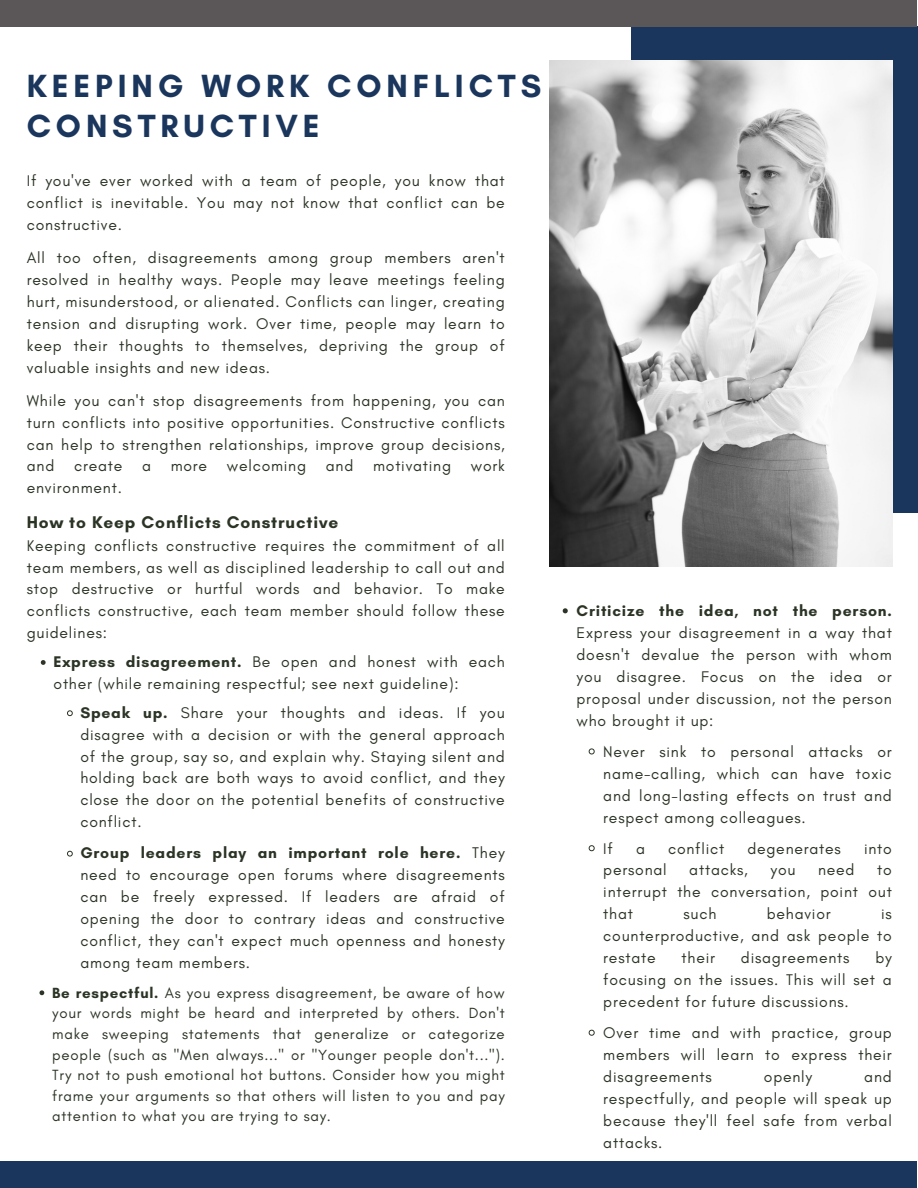
<style>
.page{position:relative;width:918px;height:1188px;background:#fff}
.page>*{position:absolute;margin:0;border:0;box-sizing:border-box;transform-origin:0 0}
.t1{font:700 32.7px/40.5px "Glacial Indifference";letter-spacing:.15em;color:#1b365d}
.t2{font:700 17.25px "Glacial Indifference";letter-spacing:.05em;color:#2b3425}
.t3{font:15.75px/21.9px "Glacial Indifference";letter-spacing:.05em;color:#2b3425;text-align:justify}
.t4{font:15px/20.5px "Glacial Indifference";letter-spacing:.05em;color:#2b3425;text-align:justify}
.s1{font-weight:700}
</style>
<div class="page">
<div style="left:631px;top:26px;width:287px;height:486px;background:#1b365d"></div>
<div style="left:0;top:0;width:917px;height:27px;background:#5b5758"></div>
<div style="left:0;top:1162px;width:916px;height:26px;background:#1b365d"></div>
<img style="left:550px;top:61px;width:343px;height:505px">
<svg style="left:563px;top:608px;width:5px;height:5px"></svg>
<svg style="left:588px;top:748px;width:7px;height:7px"></svg>
<svg style="left:588px;top:845px;width:7px;height:6px"></svg>
<svg style="left:588px;top:1030px;width:7px;height:6px"></svg>
<svg style="left:41px;top:660px;width:5px;height:5px"></svg>
<svg style="left:67px;top:710px;width:6px;height:6px"></svg>
<svg style="left:67px;top:851px;width:6px;height:6px"></svg>
<svg style="left:39px;top:990px;width:5px;height:5px"></svg>
<p class="t1" style="left:27px;top:65px;width:516px">KEEPING WORK CONFLICTS<br>CONSTRUCTIVE</p>
<p class="t3" style="left:27px;top:170px;width:479px">If you've ever worked with a team of people, you know that conflict is inevitable. You may not know that conflict can be constructive.</p>
<p class="t3" style="left:27px;top:247px;width:480px">All too often, disagreements among group members aren't resolved in healthy ways. People may leave meetings feeling hurt, misunderstood, or alienated. Conflicts can linger, creating tension and disrupting work. Over time, people may learn to keep their thoughts to themselves, depriving the group of valuable insights and new ideas.</p>
<p class="t3" style="left:27px;top:389px;width:479px">While you can't stop disagreements from happening, you can turn conflicts into positive opportunities. Constructive conflicts can help to strengthen relationships, improve group decisions, and create a more welcoming and motivating work environment.</p>
<p class="t2" style="left:27px;top:512px;width:313px">How to Keep Conflicts Constructive</p>
<p class="t3" style="left:27px;top:534px;width:479px">Keeping conflicts constructive requires the commitment of all team members, as well as disciplined leadership to call out and stop destructive or hurtful words and behavior. To make conflicts constructive, each team member should follow these guidelines:</p>
<p class="t3" style="left:54px;top:651px;width:453px"><span class="s1">Express disagreement.</span> Be open and honest with each other (while remaining respectful; see next guideline):</p>
<p class="t3" style="left:80px;top:701px;width:426px"><span class="s1">Speak up.</span> Share your thoughts and ideas. If you disagree with a decision or with the general approach of the group, say so, and explain why. Staying silent and holding back are both ways to avoid conflict, and they close the door on the potential benefits of constructive conflict.</p>
<p class="t3" style="left:80px;top:842px;width:426px"><span class="s1">Group leaders play an important role here.</span> They need to encourage open forums where disagreements can be freely expressed. If leaders are afraid of opening the door to contrary ideas and constructive conflict, they can't expect much openness and honesty among team members.</p>
<p class="t4" style="left:52px;top:982px;width:454px"><span class="s1">Be respectful.</span> As you express disagreement, be aware of how your words might be heard and interpreted by others. Don't make sweeping statements that generalize or categorize people (such as "Men always..." or "Younger people don't...").<br>Try not to push emotional hot buttons. Consider how you might frame your arguments so that others will listen to you and pay attention to what you are trying to say.</p>
<p class="t3" style="left:577px;top:600px;width:317px"><span class="s1">Criticize the idea, not the person.<br></span>Express your disagreement in a way that doesn't devalue the person with whom you disagree. Focus on the idea or proposal under discussion, not the person who brought it up:</p>
<p class="t3" style="left:603px;top:740px;width:290px">Never sink to personal attacks or name-calling, which can have toxic and long-lasting effects on trust and respect among colleagues.</p>
<p class="t3" style="left:603px;top:837px;width:11px">If</p>
<p class="t3" style="left:636px;top:837px;width:10px">a</p>
<p class="t3" style="left:668px;top:837px;width:58px">conflict</p>
<p class="t3" style="left:747px;top:837px;width:95px">degenerates</p>
<p class="t3" style="left:864px;top:837px;width:29px">into</p>
<p class="t3" style="left:603px;top:859px;width:65px">personal</p>
<p class="t3" style="left:689px;top:859px;width:60px">attacks,</p>
<p class="t3" style="left:771px;top:859px;width:26px">you</p>
<p class="t3" style="left:818px;top:859px;width:38px">need</p>
<p class="t3" style="left:603px;top:859px;width:290px;text-indent:274px">to interrupt the conversation, point out that</p>
<p class="t3" style="left:683px;top:903px;width:34px">such</p>
<p class="t3" style="left:767px;top:903px;width:65px">behavior</p>
<p class="t3" style="left:603px;top:903px;width:290px;text-indent:278px">is counterproductive, and ask people to restate</p>
<p class="t3" style="left:603px;top:947px;width:290px;text-indent:272px">by focusing on the issues. This will set a precedent for future discussions.</p>
<p class="t3" style="left:603px;top:1022px;width:290px">Over time and with practice, group members will learn to express their disagreements</p>
<p class="t3" style="left:682px;top:947px;width:35px">their</p>
<p class="t3" style="left:741px;top:947px;width:110px">disagreements</p>
<p class="t3" style="left:603px;top:1065px;width:290px;text-indent:261px">and respectfully, and people will speak up because they'll feel safe from verbal attacks.</p>
<p class="t3" style="left:764px;top:1065px;width:50px">openly</p>
</div>
